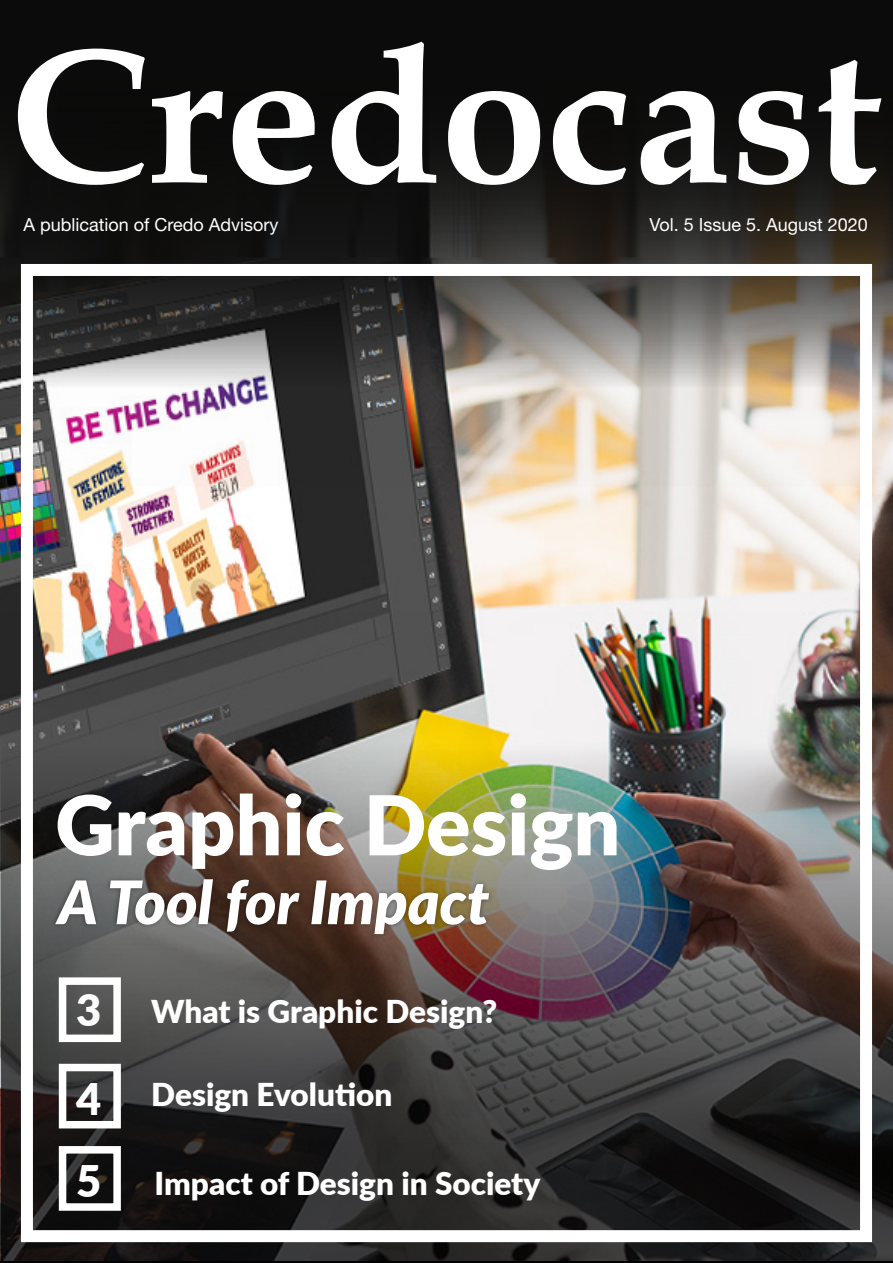
<style>
.page{position:relative;width:893px;height:1263px;background:#fff}
.page>*{position:absolute;margin:0;border:0;box-sizing:border-box;transform-origin:0 0}
.t1{font:700 193.5px "Book Antiqua";color:#fff}
.t2{font:900 82.5px "Lato";color:#fff}
.t3{font:italic 900 60px "Lato";color:#fff}
.t4{font:900 43.5px "Lato";color:#fff}
.t5{font:900 31.5px "Lato";color:#fff}
.t6{font:18px "Helvetica Neue LT Std";color:#fff}
</style>
<div class="page">
<img style="left:0;top:486px;width:893px;height:774px">
<img style="left:1px;top:612px;width:891px;height:650px">
<img style="left:11px;top:0;width:882px;height:486px">
<div style="left:21px;top:264px;width:851px;height:978px;border:12px solid #fff"></div>
<div style="left:59px;top:1064px;width:62px;height:64px;border:8px solid #fff"></div>
<div style="left:59px;top:977px;width:62px;height:65px;border:8px solid #fff"></div>
<div style="left:59px;top:1146px;width:62px;height:65px;border:8px solid #fff"></div>
<div style="left:51px;top:874px;width:443px;height:65px;background:#000;opacity:.39"></div>
<h1 class="t1" style="left:10px;top:-15px;width:872px">Credocast</h1>
<p class="t6" style="left:24px;top:214px;width:257px">A publication of Credo Advisory</p>
<p class="t6" style="left:649px;top:214px;width:220px">Vol. 5 Issue 5. August 2020</p>
<h2 class="t2" style="left:55px;top:763px;width:567px">Graphic Design</h2>
<h3 class="t3" style="left:58px;top:857px;width:433px">A Tool for Impact</h3>
<h3 class="t4" style="left:76px;top:977px;width:27px">3</h3>
<h3 class="t4" style="left:76px;top:1066px;width:27px">4</h3>
<h3 class="t4" style="left:76px;top:1149px;width:27px">5</h3>
<p class="t5" style="left:151px;top:988px;width:348px">What is Graphic Design?</p>
<p class="t5" style="left:151px;top:1070px;width:243px">Design Evolution</p>
<p class="t5" style="left:155px;top:1160px;width:387px">Impact of Design in Society</p>
</div>
